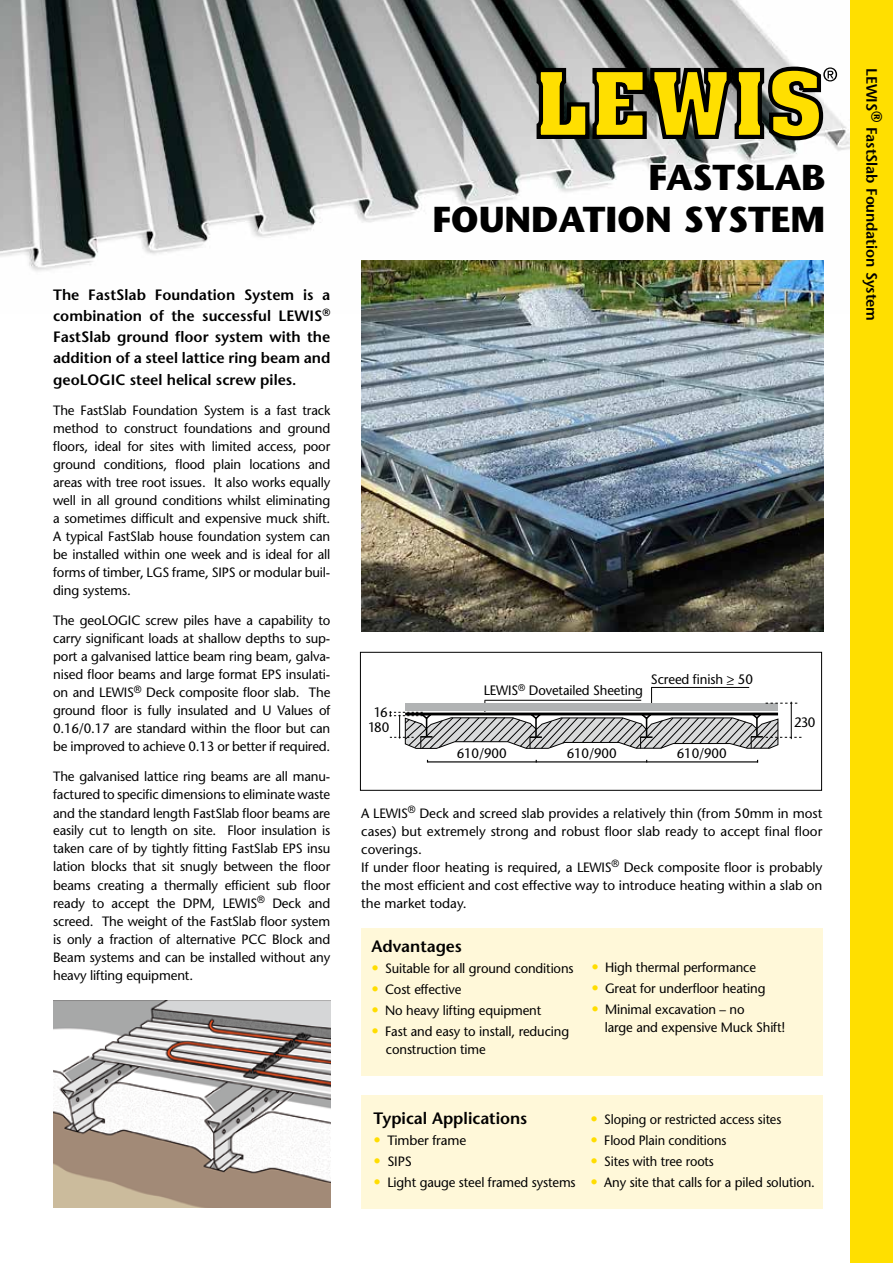
<style>
.page{position:relative;width:893px;height:1263px;background:#fff}
.page>*{position:absolute;margin:0;border:0;box-sizing:border-box;transform-origin:0 0}
.t1{font:700 36px/42px "Stone Sans";letter-spacing:-.005em;color:#000;text-align:right}
.t2{font:600 16.5px "Stone Sans";color:#000}
.t3{font:600 15px/21px "Stone Sans";color:#000;text-align:justify}
.t4{font:13.65px "Stone Sans";letter-spacing:-.01em;color:#000}
.t5{font:13.65px "Stone Sans";letter-spacing:-.01em;color:#000;scale:.96 1}
.t6{font:13.5px/18px "Stone Sans";letter-spacing:-.01em;color:#000}
.t7{font:13.5px "Stone Sans";letter-spacing:-.01em;color:#000;scale:.95 1}
.s1{font-size:14.85px;color:#fd0}
</style>
<div class="page">
<img style="left:0;top:0;width:850px;height:313px">
<div style="left:850px;top:0;width:43px;height:1263px;background:#ffdf00"></div>
<svg style="left:432px;top:64px;width:405px;height:181px"></svg>
<img style="left:53px;top:1001px;width:277px;height:207px">
<div style="left:361px;top:928px;width:461px;height:147px;background:#fff8d9"></div>
<div style="left:361px;top:1095px;width:461px;height:113px;background:#fff8d9"></div>
<div style="left:360px;top:652px;width:462px;height:138px;border:1px solid #000"></div>
<hr style="left:428px;top:761px;width:330px;height:1px;background:#000">
<svg style="left:389px;top:687px;width:412px;height:62px"></svg>
<img style="left:361px;top:261px;width:462px;height:370px">
<p class="t3" style="left:53px;top:284px;width:279px">The FastSlab Foundation System is a combination of the successful LEWIS<sup>® </sup>FastSlab ground floor system with the addition of a steel lattice ring beam and</p>
<p class="t3" style="left:53px;top:370px;width:245px">geoLOGIC steel helical screw piles.</p>
<p class="t6" style="left:53px;top:402px;width:279px;text-align:justify">The FastSlab Foundation System is a fast track method to construct foundations and ground floors, ideal for sites with limited access, poor ground conditions, flood plain locations and areas with tree root issues. It also works equally well in all ground conditions whilst eliminating a sometimes difficult and expensive muck shift.<br>A typical FastSlab house foundation system can be installed within one week and is ideal for all forms of timber, LGS frame, SIPS or modular buil&shy;ding systems.</p>
<p class="t6" style="left:53px;top:612px;width:279px;text-align:justify">The geoLOGIC screw piles have a capability to carry significant loads at shallow depths to sup&shy;port a galvanised lattice beam ring beam, galva&shy;nised floor beams and large format EPS insulati&shy;on and LEWIS<sup>®</sup> Deck composite floor slab. The ground floor is fully insulated and U Values of 0.16/0.17 are standard within the floor but can be improved to achieve 0.13 or better if required.</p>
<p class="t6" style="left:53px;top:768px;width:279px;text-align:justify">The galvanised lattice ring beams are all manu&shy;factured to specific dimensions to eliminate waste and the standard length FastSlab floor beams are easily cut to length on site. Floor insulation is taken care of by tightly fitting FastSlab EPS insu lation blocks that sit snugly between the floor beams creating a thermally efficient sub floor ready to accept the DPM, LEWIS<sup>®</sup> Deck and screed. The weight of the FastSlab floor system is only a fraction of alternative PCC Block and Beam systems and can be installed without any heavy lifting equipment.</p>
<h1 class="t1" style="left:432px;top:156px;width:394px">FASTSLAB<br>FOUNDATION SYSTEM</h1>
<p class="t4" style="left:374px;top:704px;width:15px">16</p>
<p class="t4" style="left:368px;top:719px;width:23px">180</p>
<p class="t5" style="left:484px;top:682px;width:168px">LEWIS<sup>®</sup> Dovetailed Sheeting</p>
<p class="t4" style="left:651px;top:671px;width:104px">Screed finish &gt; 50</p>
<p class="t4" style="left:727px;top:670px;width:8px">_</p>
<p class="t4" style="left:457px;top:745px;width:51px">610/900</p>
<p class="t4" style="left:567px;top:745px;width:51px">610/900</p>
<p class="t4" style="left:677px;top:745px;width:51px">610/900</p>
<p class="t4" style="left:794px;top:714px;width:23px">230</p>
<p class="t6" style="left:361px;top:804px;width:463px">A LEWIS<sup>®</sup> Deck and screed slab provides a relatively thin (from 50mm in most cases) but extremely strong and robust floor slab ready to accept final floor coverings.<br>If under floor heating is required, a LEWIS<sup>®</sup> Deck composite floor is probably the most efficient and cost effective way to introduce heating within a slab on the market today.</p>
<p class="t2" style="left:371px;top:936px;width:92px">Advantages</p>
<p class="t6" style="left:371px;top:959px;width:204px"><span class="s1">•</span> Suitable for all ground conditions</p>
<p class="t6" style="left:371px;top:980px;width:91px"><span class="s1">•</span> Cost effective</p>
<p class="t6" style="left:371px;top:1001px;width:171px"><span class="s1">•</span> No heavy lifting equipment</p>
<p class="t6" style="left:386px;top:1022px;width:185px;text-indent:-15px"><span class="s1">•</span> Fast and easy to install, reducing construction time</p>
<p class="t6" style="left:591px;top:959px;width:166px"><span class="s1">•</span> High thermal performance</p>
<p class="t6" style="left:591px;top:980px;width:176px"><span class="s1">•</span> Great for underfloor heating</p>
<p class="t6" style="left:605px;top:1001px;width:182px;text-indent:-13px"><span class="s1">•</span> Minimal excavation – no<br>large and expensive Muck Shift!</p>
<p class="t2" style="left:374px;top:1108px;width:155px">Typical Applications</p>
<p class="t6" style="left:374px;top:1131px;width:94px"><span class="s1">•</span> Timber frame</p>
<p class="t6" style="left:374px;top:1152px;width:40px"><span class="s1">•</span> SIPS</p>
<p class="t6" style="left:374px;top:1173px;width:204px"><span class="s1">•</span> Light gauge steel framed systems</p>
<p class="t7" style="left:591px;top:1111px;width:202px"><span class="s1">•</span> Sloping or restricted access sites</p>
<p class="t7" style="left:591px;top:1132px;width:145px"><span class="s1">•</span> Flood Plain conditions</p>
<p class="t7" style="left:591px;top:1153px;width:131px"><span class="s1">•</span> Sites with tree roots</p>
<p class="t6" style="left:591px;top:1173px;width:226px"><span class="s1">•</span> Any site that calls for a piled solution.</p>
<p class="t3" style="left:882px;top:68px;width:255px;rotate:90deg">LEWIS® FastSlab Foundation System</p>
</div>
